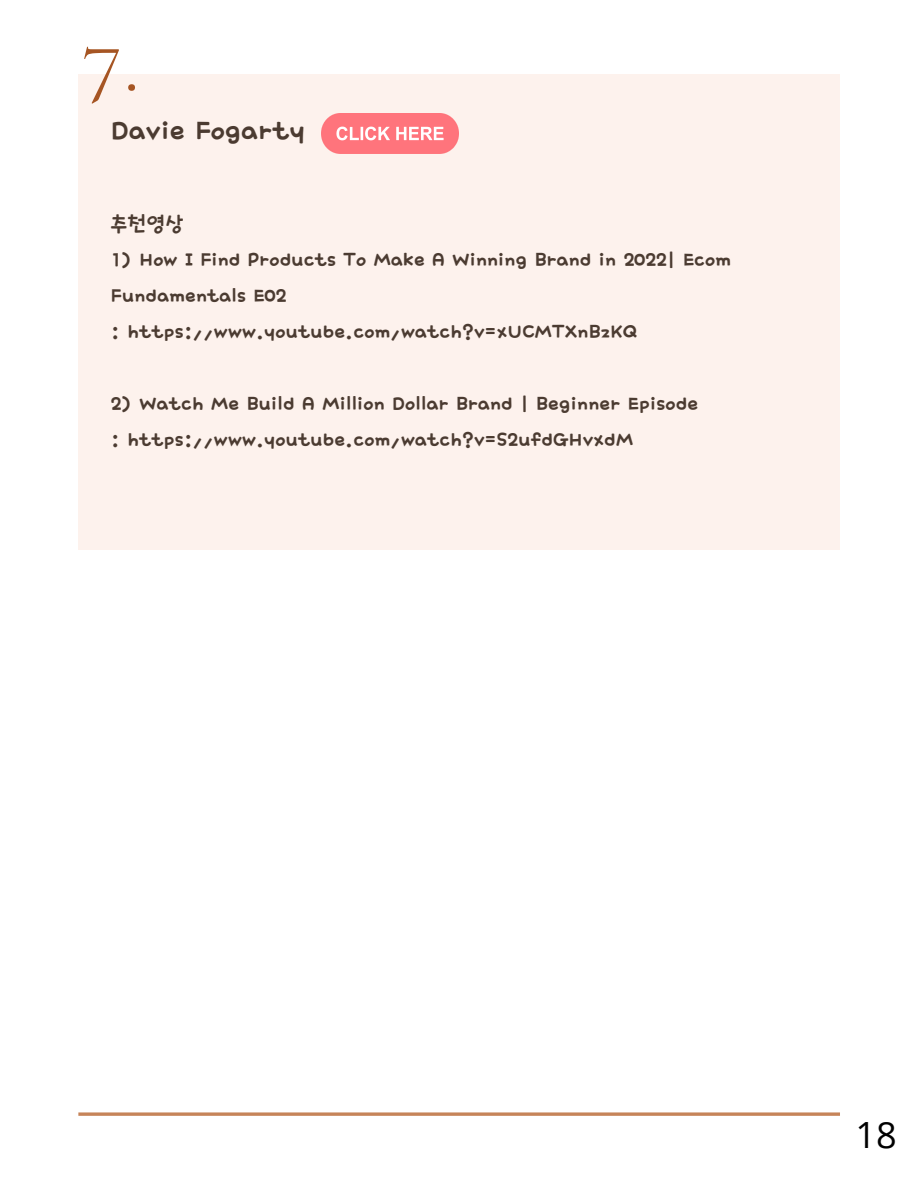
<style>
.page{position:relative;width:918px;height:1188px;background:#fff}
.page>*{position:absolute;margin:0;border:0;box-sizing:border-box;transform-origin:0 0}
.t1{font:300 86.7px "Cormorant SC";color:#a65523}
.t2{font:36.15px "Open Sans";color:#000}
.t3{font:31.5px "TDTD Cute And Cute OTF";letter-spacing:.005em;color:#4b3b31}
.t4{font:22.5px/36px "TDTD Cute And Cute OTF";letter-spacing:.005em;color:#4b3b31}
</style>
<div class="page">
<div style="left:78px;top:74px;width:762px;height:475px;background:#fdf2ed"></div>
<svg style="left:78px;top:1112px;width:762px;height:4px;background:#ce9672"></svg>
<img style="left:321px;top:114px;width:138px;height:39px">
<h1 class="t1" style="left:81px;top:10px;width:61px">7.</h1>
<h3 class="t3" style="left:111px;top:114px;width:196px">Davie Fogarty</h3>
<p class="t4" style="left:111px;top:207px;width:74px">추천영상</p>
<p class="t4" style="left:111px;top:243px;width:622px">1) How I Find Products To Make A Winning Brand in 2022| Ecom<br>Fundamentals E02<br>: https://www.youtube.com/watch?v=xUCMTXnBzKQ</p>
<p class="t4" style="left:111px;top:387px;width:589px">2) Watch Me Build A Million Dollar Brand | Beginner Episode : https://www.youtube.com/watch?v=S2ufdGHvxdM</p>
<h2 class="t2" style="left:855px;top:1109px;width:43px">18</h2>
</div>
